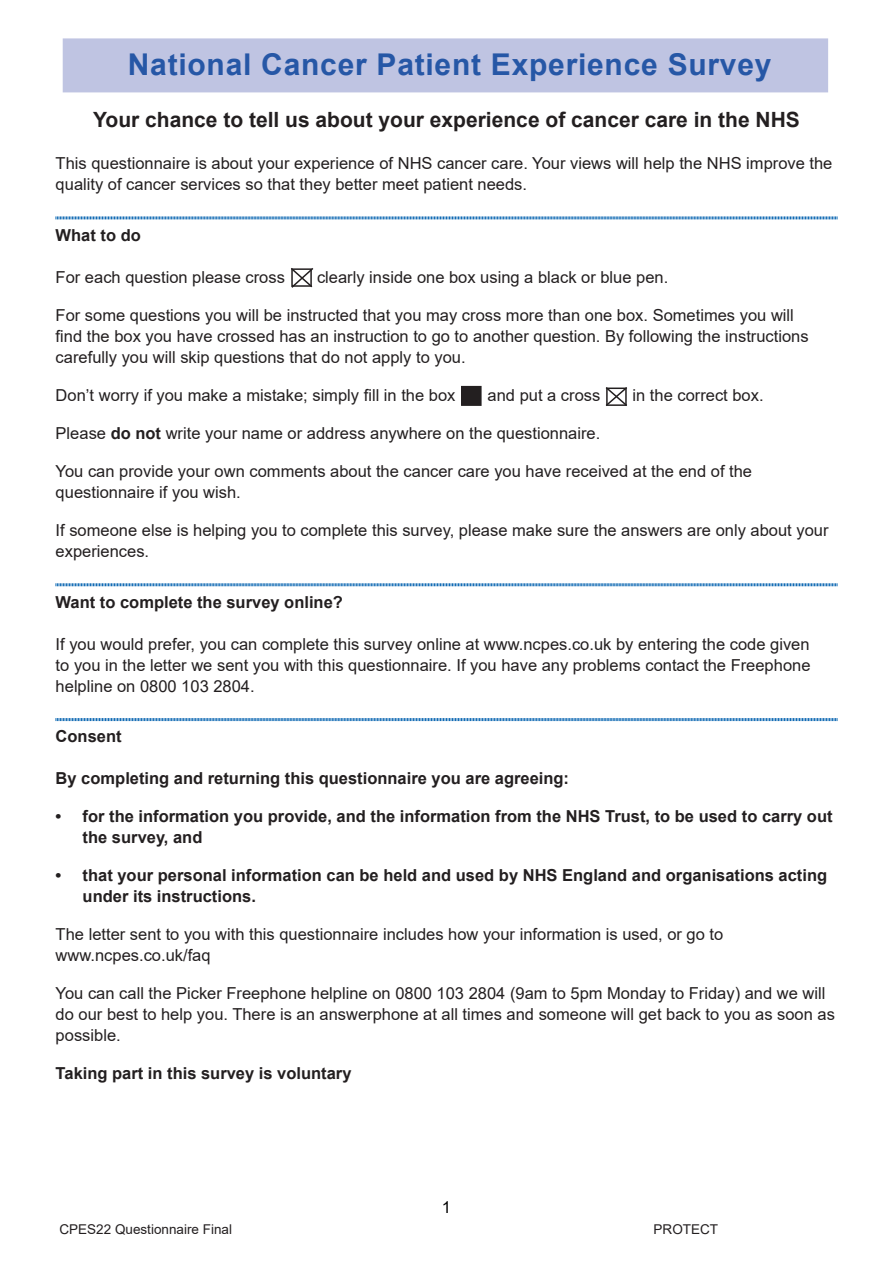
<style>
.page{position:relative;width:893px;height:1263px;background:#fff}
.page>*{position:absolute;margin:0;border:0;box-sizing:border-box;transform-origin:0 0}
.adult_a_head{font:700 30px "Arial";letter-spacing:.025em;color:#2657a6}
.t1{font:700 21px "Arial";color:#231f20}
.adult_question{font:16.5px/21px "Arial";color:#231f20}
.adult_question-2{font:700 16.5px/21px "Arial";color:#231f20}
.question_number{font:16.5px "Arial";color:#000}
.intro{font:13.5px "Arial";color:#231f20}
.s1{font-weight:700}
</style>
<div class="page">
<div style="left:63px;top:38px;width:765px;height:54px;background:#bfc4e2"></div>
<svg style="left:55px;top:216px;width:783px;height:4px;background:#88b4d8"></svg>
<svg style="left:55px;top:583px;width:783px;height:4px;background:#87b4d9"></svg>
<svg style="left:55px;top:718px;width:783px;height:4px"></svg>
<div style="left:462px;top:387px;width:19px;height:18px;background:#231f20"></div>
<div style="left:461px;top:386px;width:21px;height:20px;border:2px solid #231f20"></div>
<svg style="left:291px;top:268px;width:23px;height:20px"></svg>
<svg style="left:605px;top:387px;width:22px;height:19px"></svg>
<p class="adult_a_head" style="left:128px;top:44px;width:645px">National Cancer Patient Experience Survey</p>
<p class="t1" style="left:93px;top:105px;width:708px">Your chance to tell us about your experience of cancer care in the NHS</p>
<p class="adult_question" style="left:56px;top:153px;width:778px">This questionnaire is about your experience of NHS cancer care. Your views will help the NHS improve the quality of cancer services so that they better meet patient needs.</p>
<p class="adult_question-2" style="left:56px;top:225px;width:87px">What to do</p>
<p class="adult_question" style="left:56px;top:266px;width:231px">For each question please cross</p>
<p class="adult_question" style="left:317px;top:266px;width:353px">clearly inside one box using a black or blue pen.</p>
<p class="adult_question" style="left:56px;top:304px;width:754px">For some questions you will be instructed that you may cross more than one box. Sometimes you will find the box you have crossed has an instruction to go to another question. By following the instructions carefully you will skip questions that do not apply to you.</p>
<p class="adult_question" style="left:56px;top:384px;width:401px">Don’t worry if you make a mistake; simply fill in the box</p>
<p class="adult_question" style="left:488px;top:384px;width:114px">and put a cross</p>
<p class="adult_question" style="left:632px;top:384px;width:133px">in the correct box.</p>
<p class="adult_question" style="left:56px;top:422px;width:546px">Please <span class="s1">do not</span> write your name or address anywhere on the questionnaire.</p>
<p class="adult_question" style="left:56px;top:460px;width:698px">You can provide your own comments about the cancer care you have received at the end of the questionnaire if you wish.</p>
<p class="adult_question" style="left:56px;top:519px;width:774px">If someone else is helping you to complete this survey, please make sure the answers are only about your experiences.</p>
<p class="adult_question-2" style="left:56px;top:591px;width:289px">Want to complete the survey online?</p>
<p class="adult_question" style="left:56px;top:633px;width:756px;text-align:justify">If you would prefer, you can complete this survey online at www.ncpes.co.uk by entering the code given to you in the letter we sent you with this questionnaire. If you have any problems contact the Freephone helpline on 0800 103 2804.</p>
<p class="adult_question-2" style="left:56px;top:726px;width:68px">Consent</p>
<p class="adult_question-2" style="left:56px;top:768px;width:515px">By completing and returning this questionnaire you are agreeing:</p>
<p class="adult_question-2" style="left:83px;top:806px;width:751px;text-indent:-27px">• for the information you provide, and the information from the NHS Trust, to be used to carry out the survey, and</p>
<p class="adult_question-2" style="left:83px;top:865px;width:746px;text-indent:-27px">• that your personal information can be held and used by NHS England and organisations acting under its instructions.</p>
<p class="adult_question" style="left:56px;top:924px;width:669px">The letter sent to you with this questionnaire includes how your information is used, or go to www.ncpes.co.uk/faq</p>
<p class="adult_question" style="left:56px;top:983px;width:781px">You can call the Picker Freephone helpline on 0800 103 2804 (9am to 5pm Monday to Friday) and we will do our best to help you. There is an answerphone at all times and someone will get back to you as soon as possible.</p>
<p class="adult_question-2" style="left:56px;top:1063px;width:297px">Taking part in this survey is voluntary</p>
<p class="question_number" style="left:442px;top:1196px;width:11px">1</p>
<p class="intro" style="left:60px;top:1220px;width:174px">CPES22 Questionnaire Final</p>
<p class="intro" style="left:654px;top:1220px;width:66px">PROTECT</p>
</div>
